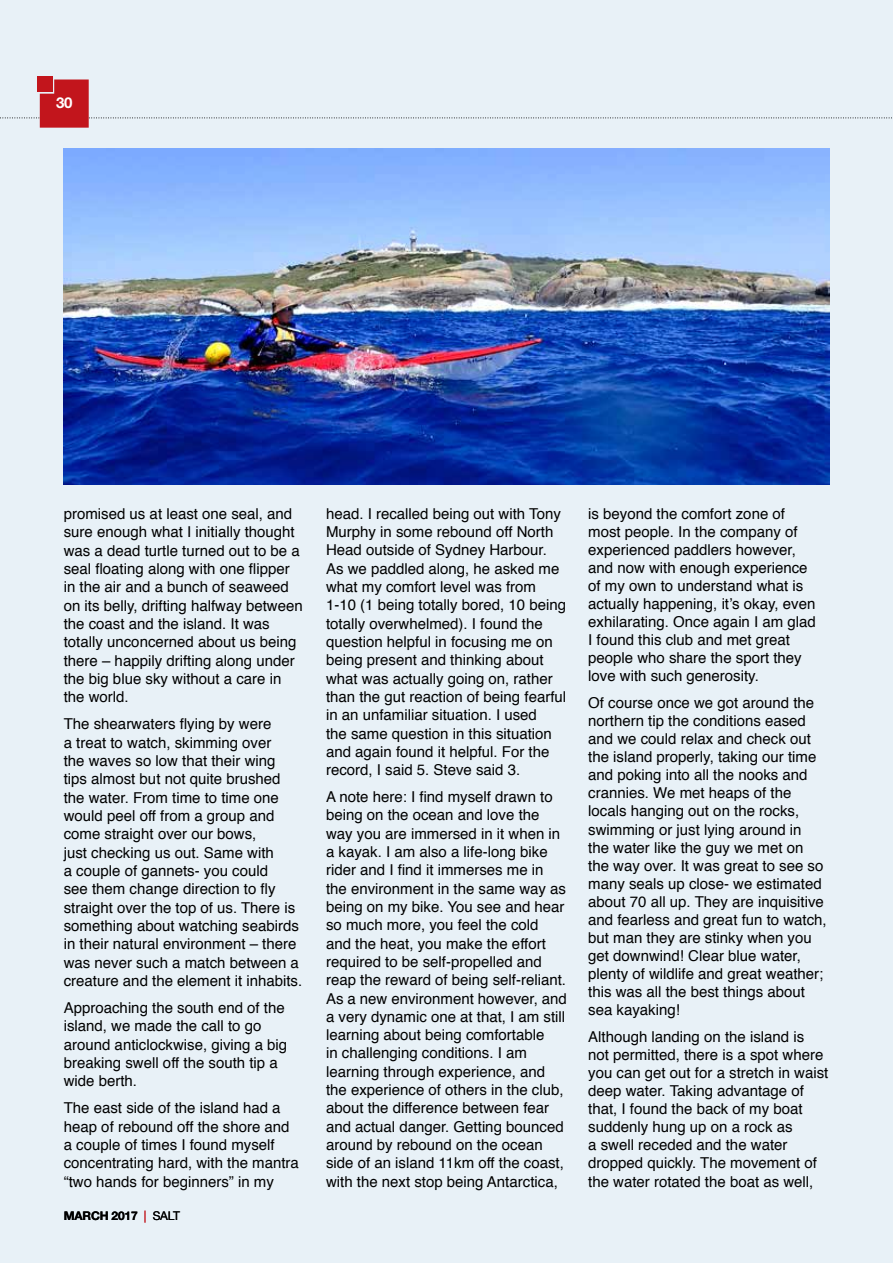
<style>
.page{position:relative;width:893px;height:1263px;background:#e8f1f7}
.page>*{position:absolute;margin:0;border:0;box-sizing:border-box;transform-origin:0 0}
.t1{font:15px/18.3px "Helvetica";color:#000}
.t2{font:700 15px "Helvetica Neue";color:#fff}
.t3{font:700 12px "Helvetica Neue";letter-spacing:-.015em;color:#000}
.t4{font:12px "Helvetica Neue";color:#000}
.s1{font-weight:400;color:#c2151c}
</style>
<div class="page">
<svg style="left:0;top:79px;width:892px;height:49px"></svg>
<div style="left:37px;top:77px;width:15px;height:15px;background:#c2151c"></div>
<img style="left:64px;top:149px;width:765px;height:336px">
<p class="t2" style="left:56px;top:93px;width:18px">30</p>
<p class="t1" style="left:64px;top:505px;width:241px">promised us at least one seal, and sure enough what I initially thought was a dead turtle turned out to be a seal floating along with one flipper in the air and a bunch of seaweed on its belly, drifting halfway between the coast and the island. It was totally unconcerned about us being there – happily drifting along under the big blue sky without a care in the world.</p>
<p class="t1" style="left:64px;top:715px;width:240px">The shearwaters flying by were<br>a treat to watch, skimming over<br>the waves so low that their wing tips almost but not quite brushed the water. From time to time one would peel off from a group and come straight over our bows,<br>just checking us out. Same with<br>a couple of gannets- you could<br>see them change direction to fly straight over the top of us. There is something about watching seabirds in their natural environment – there was never such a match between a creature and the element it inhabits.</p>
<p class="t1" style="left:64px;top:999px;width:225px">Approaching the south end of the island, we made the call to go around anticlockwise, giving a big breaking swell off the south tip a wide berth.</p>
<p class="t1" style="left:64px;top:1099px;width:237px">The east side of the island had a heap of rebound off the shore and a couple of times I found myself concentrating hard, with the mantra “two hands for beginners” in my</p>
<p class="t3" style="left:64px;top:1209px;width:84px">MARCH 2017 <span class="s1">|</span></p>
<p class="t4" style="left:153px;top:1209px;width:29px">SALT</p>
<p class="t1" style="left:326px;top:505px;width:242px">head. I recalled being out with Tony Murphy in some rebound off North Head outside of Sydney Harbour.<br>As we paddled along, he asked me what my comfort level was from 1-10 (1 being totally bored, 10 being totally overwhelmed). I found the question helpful in focusing me on being present and thinking about what was actually going on, rather than the gut reaction of being fearful in an unfamiliar situation. I used<br>the same question in this situation and again found it helpful. For the record, I said 5. Steve said 3.</p>
<p class="t1" style="left:326px;top:788px;width:242px">A note here: I find myself drawn to being on the ocean and love the way you are immersed in it when in a kayak. I am also a life-long bike rider and I find it immerses me in the environment in the same way as being on my bike. You see and hear so much more, you feel the cold and the heat, you make the effort required to be self-propelled and reap the reward of being self-reliant.<br>As a new environment however, and a very dynamic one at that, I am still learning about being comfortable<br>in challenging conditions. I am learning through experience, and the experience of others in the club, about the difference between fear and actual danger. Getting bounced around by rebound on the ocean side of an island 11km off the coast, with the next stop being Antarctica,</p>
<p class="t1" style="left:588px;top:505px;width:229px">is beyond the comfort zone of most people. In the company of experienced paddlers however, and now with enough experience of my own to understand what is actually happening, it’s okay, even exhilarating. Once again I am glad<br>I found this club and met great people who share the sport they love with such generosity.</p>
<p class="t1" style="left:588px;top:694px;width:240px">Of course once we got around the northern tip the conditions eased and we could relax and check out the island properly, taking our time and poking into all the nooks and crannies. We met heaps of the locals hanging out on the rocks, swimming or just lying around in<br>the water like the guy we met on the way over. It was great to see so many seals up close- we estimated about 70 all up. They are inquisitive and fearless and great fun to watch, but man they are stinky when you get downwind! Clear blue water, plenty of wildlife and great weather; this was all the best things about sea kayaking!</p>
<p class="t1" style="left:588px;top:1028px;width:242px">Although landing on the island is not permitted, there is a spot where you can get out for a stretch in waist deep water. Taking advantage of that, I found the back of my boat suddenly hung up on a rock as<br>a swell receded and the water dropped quickly. The movement of the water rotated the boat as well,</p>
</div>
